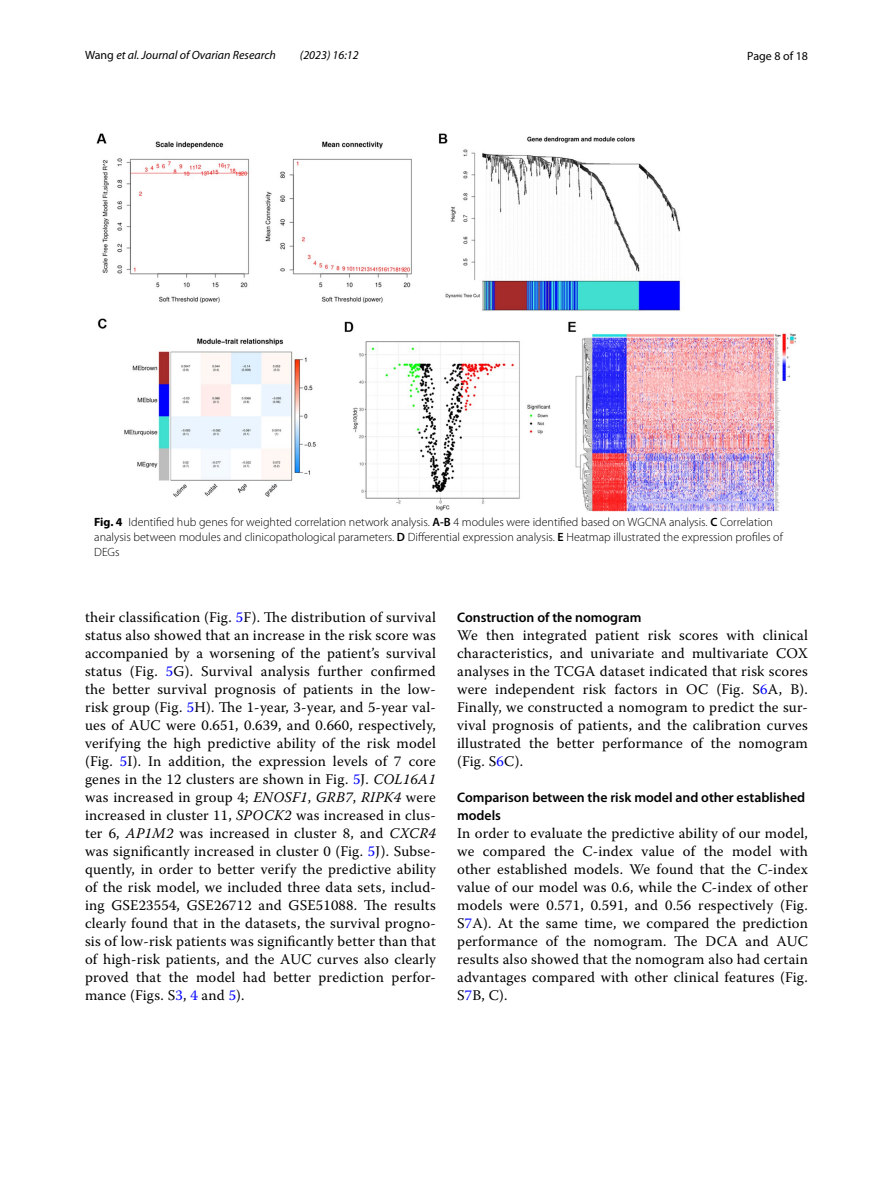
<style>
.page{position:relative;width:893px;height:1187px;background:#fff}
.page>*{position:absolute;margin:0;border:0;box-sizing:border-box;transform-origin:0 0}
.t1{font:14.7px/18px "Warnock Pro";letter-spacing:.015em;color:#000;text-align:justify}
.t2{font:600 13.8px/18px "Myriad Pro";color:#000}
.t3{font:300 12px/15px "Myriad Pro";color:#000}
.t4{font:italic 12px "Myriad Pro";color:#000}
.t5{font:12px "Myriad Pro";color:#000}
.s1{font-style:normal}
.s2{font-weight:700}
.s3{font-weight:600}
.s4{color:#00f}
.s5{font-style:italic}
</style>
<div class="page">
<img style="left:96px;top:133px;width:701px;height:378px">
<p class="t4" style="left:85px;top:48px;width:192px"><span class="s1">Wang</span> et al. Journal of Ovarian Research</p>
<p class="t4" style="left:300px;top:48px;width:60px">(2023) 16:12</p>
<p class="t5" style="left:747px;top:48px;width:62px">Page 8 of 18</p>
<p class="t3" style="left:94px;top:515px;width:690px"><span class="s2">Fig. 4</span> Identified hub genes for weighted correlation network analysis. <span class="s3">A-B</span> 4 modules were identified based on WGCNA analysis. <span class="s3">C</span> Correlation analysis between modules and clinicopathological parameters. <span class="s3">D</span> Differential expression analysis. <span class="s3">E</span> Heatmap illustrated the expression profiles of<br>DEGs</p>
<p class="t1" style="left:85px;top:608px;width:352px">their classification (Fig. <span class="s4">5</span>F). The distribution of survival status also showed that an increase in the risk score was accompanied by a worsening of the patient’s survival status (Fig. <span class="s4">5</span>G). Survival analysis further confirmed the better survival prognosis of patients in the low&shy;risk group (Fig. <span class="s4">5</span>H). The 1-year, 3-year, and 5-year val&shy;ues of AUC were 0.651, 0.639, and 0.660, respectively, verifying the high predictive ability of the risk model (Fig. <span class="s4">5</span>I). In addition, the expression levels of 7 core genes in the 12 clusters are shown in Fig. <span class="s4">5</span>J. <span class="s5">COL16A1 </span>was increased in group 4; <span class="s5">ENOSF1</span>, <span class="s5">GRB7</span>, <span class="s5">RIPK4</span> were increased in cluster 11, <span class="s5">SPOCK2</span> was increased in clus&shy;ter 6, <span class="s5">AP1M2</span> was increased in cluster 8, and <span class="s5">CXCR4 </span>was significantly increased in cluster 0 (Fig. <span class="s4">5</span>J). Subse&shy;quently, in order to better verify the predictive ability of the risk model, we included three data sets, includ&shy;ing GSE23554, GSE26712 and GSE51088. The results clearly found that in the datasets, the survival progno&shy;sis of low-risk patients was significantly better than that of high-risk patients, and the AUC curves also clearly proved that the model had better prediction perfor&shy;mance (Figs. S<span class="s4">3</span>, <span class="s4">4</span> and <span class="s4">5</span>).</p>
<p class="t2" style="left:457px;top:608px;width:186px">Construction of the nomogram</p>
<p class="t1" style="left:457px;top:625px;width:352px">We then integrated patient risk scores with clinical characteristics, and univariate and multivariate COX analyses in the TCGA dataset indicated that risk scores were independent risk factors in OC (Fig. S<span class="s4">6</span>A, B).<br>Finally, we constructed a nomogram to predict the sur&shy;vival prognosis of patients, and the calibration curves illustrated the better performance of the nomogram (Fig. S<span class="s4">6</span>C).</p>
<p class="t2" style="left:457px;top:788px;width:350px">Comparison between the risk model and other established models</p>
<p class="t1" style="left:457px;top:823px;width:352px">In order to evaluate the predictive ability of our model, we compared the C-index value of the model with other established models. We found that the C-index value of our model was 0.6, while the C-index of other models were 0.571, 0.591, and 0.56 respectively (Fig.<br>S<span class="s4">7</span>A). At the same time, we compared the prediction performance of the nomogram. The DCA and AUC results also showed that the nomogram also had certain advantages compared with other clinical features (Fig.<br>S<span class="s4">7</span>B, C).</p>
</div>
